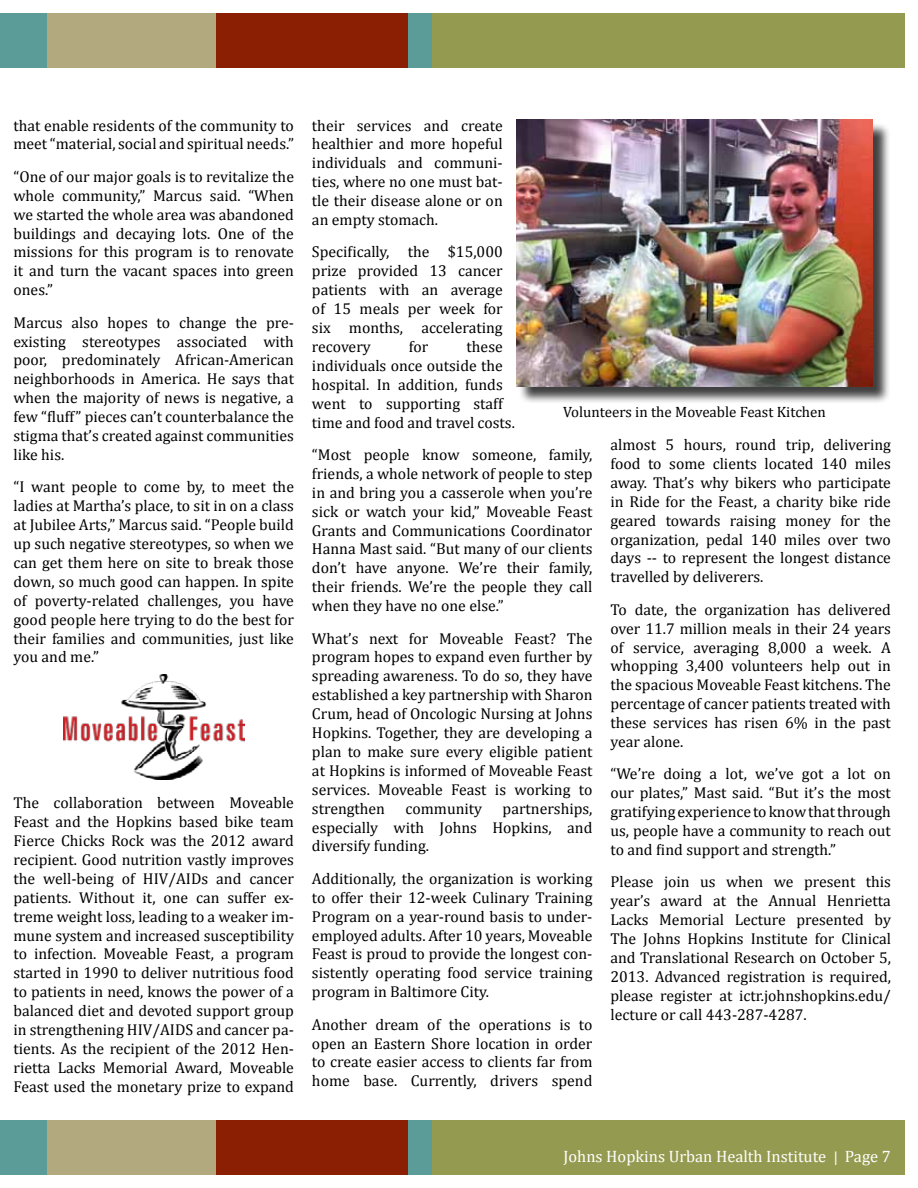
<style>
.page{position:relative;width:918px;height:1188px;background:#fff}
.page>*{position:absolute;margin:0;border:0;box-sizing:border-box;transform-origin:0 0}
.t1{font:16.5px "Cambria";color:#fff}
.t2{font:15.75px/18.9px "Cambria";color:#000;text-align:justify}
.t3{font:15px "Cambria";color:#000}
.s1{font-size:15px}
</style>
<div class="page">
<div style="left:0;top:14px;width:84px;height:54px;background:#5b9b98"></div>
<div style="left:47px;top:14px;width:199px;height:54px;background:#b2a97e"></div>
<div style="left:290px;top:14px;width:614px;height:54px;background:#949b50"></div>
<div style="left:216px;top:14px;width:204px;height:54px;background:#8a1f03"></div>
<div style="left:408px;top:14px;width:24px;height:54px;background:#5b9b98"></div>
<div style="left:0;top:1120px;width:84px;height:54px;background:#5b9b98"></div>
<div style="left:47px;top:1120px;width:199px;height:54px;background:#b2a97e"></div>
<div style="left:290px;top:1120px;width:614px;height:54px;background:#949b50"></div>
<div style="left:216px;top:1120px;width:204px;height:54px;background:#8a1f03"></div>
<div style="left:408px;top:1120px;width:24px;height:54px;background:#5b9b98"></div>
<img style="left:63px;top:675px;width:181px;height:105px">
<div style="left:519px;top:122px;width:372px;height:283px;background:#000;opacity:.75"></div>
<img style="left:516px;top:120px;width:357px;height:266px">
<p class="t2" style="left:14px;top:116px;width:282px">that enable residents of the community to meet “material, social and spiritual needs.”</p>
<p class="t2" style="left:14px;top:167px;width:282px">“One of our major goals is to revitalize the whole community,” Marcus said. “When we started the whole area was abandoned buildings and decaying lots. One of the missions for this program is to renovate it and turn the vacant spaces into green ones.”</p>
<p class="t2" style="left:14px;top:313px;width:282px">Marcus also hopes to change the pre&shy;existing stereotypes associated with poor, predominately African-American neighborhoods in America. He says that when the majority of news is negative, a few “fluff” pieces can’t counterbalance the stigma that’s created against communities like his.</p>
<p class="t2" style="left:14px;top:477px;width:282px">“I want people to come by, to meet the ladies at Martha’s place, to sit in on a class at Jubilee Arts,” Marcus said. “People build up such negative stereotypes, so when we can get them here on site to break those down, so much good can happen. In spite of poverty-related challenges, you have good people here trying to do the best for their families and communities, just like you and me.”</p>
<p class="t2" style="left:14px;top:793px;width:282px">The collaboration between Moveable Feast and the Hopkins based bike team Fierce Chicks Rock was the 2012 award recipient. Good nutrition vastly improves the well-being of HIV/AIDs and cancer patients. Without it, one can suffer ex&shy;treme weight loss, leading to a weaker im&shy;mune system and increased susceptibility to infection. Moveable Feast, a program started in 1990 to deliver nutritious food to patients in need, knows the power of a balanced diet and devoted support group in strengthening HIV/AIDS and cancer pa&shy;tients. As the recipient of the 2012 Hen&shy;rietta Lacks Memorial Award, Moveable Feast used the monetary prize to expand</p>
<p class="t2" style="left:312px;top:116px;width:192px">their services and create healthier and more hopeful individuals and communi&shy;ties, where no one must bat&shy;tle their disease alone or on an empty stomach.</p>
<p class="t2" style="left:312px;top:243px;width:192px">Specifically, the $15,000 prize provided 13 cancer patients with an average of 15 meals per week for six months, accelerating recovery</p>
<p class="t2" style="left:409px;top:337px;width:21px">for</p>
<p class="t2" style="left:312px;top:337px;width:204px;text-align:left;text-indent:155px">these individuals once outside the hospital. In addition, funds went to supporting staff time and food and travel costs.</p>
<p class="t2" style="left:312px;top:445px;width:282px">“Most people know someone, family, friends, a whole network of people to step in and bring you a casserole when you’re sick or watch your kid,” Moveable Feast Grants and Communications Coordinator Hanna Mast said. “But many of our clients don’t have anyone. We’re their family, their friends. We’re the people they call when they have no one else.”</p>
<p class="t2" style="left:312px;top:629px;width:282px">What’s next for Moveable Feast? The program hopes to expand even further by spreading awareness. To do so, they have established a key partnership with Sharon Crum, head of Oncologic Nursing at Johns Hopkins. Together, they are developing a plan to make sure every eligible patient at Hopkins is informed of Moveable Feast services. Moveable Feast is working to strengthen</p>
<p class="t3" style="left:563px;top:403px;width:264px">Volunteers in the Moveable Feast Kitchen</p>
<p class="t2" style="left:610px;top:435px;width:282px">almost 5 hours, round trip, delivering food to some clients located 140 miles away. That’s why bikers who participate in Ride for the Feast, a charity bike ride geared towards raising money for the organization, pedal 140 miles over two days -- to represent the longest distance travelled by deliverers.</p>
<p class="t2" style="left:610px;top:600px;width:282px">To date, the organization has delivered over 11.7 million meals in their 24 years of service, averaging 8,000 a week. A whopping 3,400 volunteers help out in the spacious Moveable Feast kitchens. The percentage of cancer patients treated with these services has risen 6% in the past year alone.</p>
<p class="t2" style="left:610px;top:765px;width:282px">“We’re doing a lot, we’ve got a lot on our plates,” Mast said. “But it’s the most gratifying experience to know that through us, people have a community to reach out to and find support and strength.”</p>
<p class="t2" style="left:610px;top:873px;width:282px">Please join us when we present this year’s award at the Annual Henrietta Lacks Memorial Lecture presented by The Johns Hopkins Institute for Clinical and Translational Research on October 5, 2013. Advanced registration is required, please register at ictr.johnshopkins.edu/ lecture or call 443-287-4287.</p>
<p class="t2" style="left:312px;top:799px;width:282px;text-indent:191px">partnerships, especially with Johns Hopkins, and diversify funding.</p>
<p class="t2" style="left:312px;top:869px;width:282px">Additionally, the organization is working to offer their 12-week Culinary Training Program on a year-round basis to under&shy;employed adults. After 10 years, Moveable Feast is proud to provide the longest con&shy;sistently operating food service training program in Baltimore City.</p>
<p class="t2" style="left:312px;top:1015px;width:282px">Another dream of the operations is to open an Eastern Shore location in order to create easier access to clients far from home base. Currently, drivers spend</p>
<p class="t2" style="left:406px;top:799px;width:78px">community</p>
<p class="t1" style="left:563px;top:1146px;width:329px">Johns Hopkins Urban Health Institute <span class="s1">|</span> Page 7</p>
</div>
